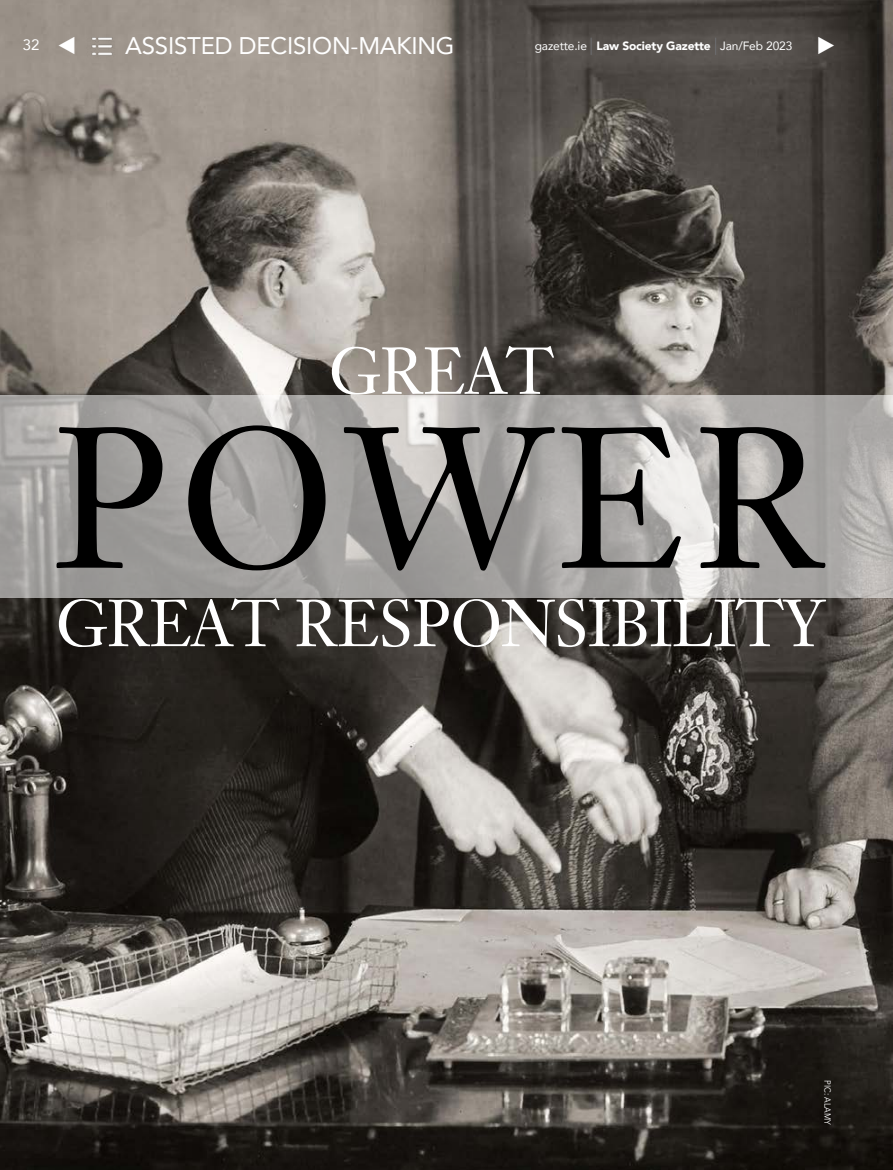
<style>
.page{position:relative;width:893px;height:1170px;background:#fff}
.page>*{position:absolute;margin:0;border:0;box-sizing:border-box;transform-origin:0 0}
.t1{font:195px "Janson S Si";letter-spacing:.055em;color:#000;scale:.95 1}
.t2{font:64.5px "Janson S Si";letter-spacing:-.005em;color:#fff;scale:.95 1}
.t3{font:24px "Avenir";letter-spacing:-.01em;color:#fff}
.t4{font:15px "Avenir";color:#fff}
.t5{font:12px "Avenir";letter-spacing:-.01em;color:#fff}
.t6{font:9px "Avenir";color:#fff;scale:.9 1}
.s1{font-weight:900}
</style>
<div class="page">
<img style="left:0;top:0;width:893px;height:1169px">
<svg style="left:591px;top:38px;width:1px;height:17px"></svg>
<svg style="left:715px;top:38px;width:1px;height:17px"></svg>
<img style="left:87px;top:31px;width:30px;height:31px">
<svg style="left:0;top:395px;width:893px;height:202px;fill:#a7a5a3"></svg>
<svg style="left:818px;top:37px;width:16px;height:18px"></svg>
<svg style="left:59px;top:37px;width:16px;height:18px"></svg>
<h3 class="t3" style="left:125px;top:27px;width:331px">ASSISTED DECISION-MAKING</h3>
<p class="t4" style="left:23px;top:33px;width:18px">32</p>
<p class="t5" style="left:535px;top:36px;width:259px">gazette.ie <span class="s1">Law Society Gazette</span> Jan/Feb 2023</p>
<h2 class="t2" style="left:329px;top:330px;width:238px">GREAT</h2>
<h1 class="t1" style="left:53px;top:374px;width:814px">POWER</h1>
<h2 class="t2" style="left:56px;top:582px;width:810px">GREAT RESPONSIBILITY</h2>
<p class="t6" style="left:833px;top:1080px;width:51px;rotate:90deg">PIC: ALAMY</p>
</div>
